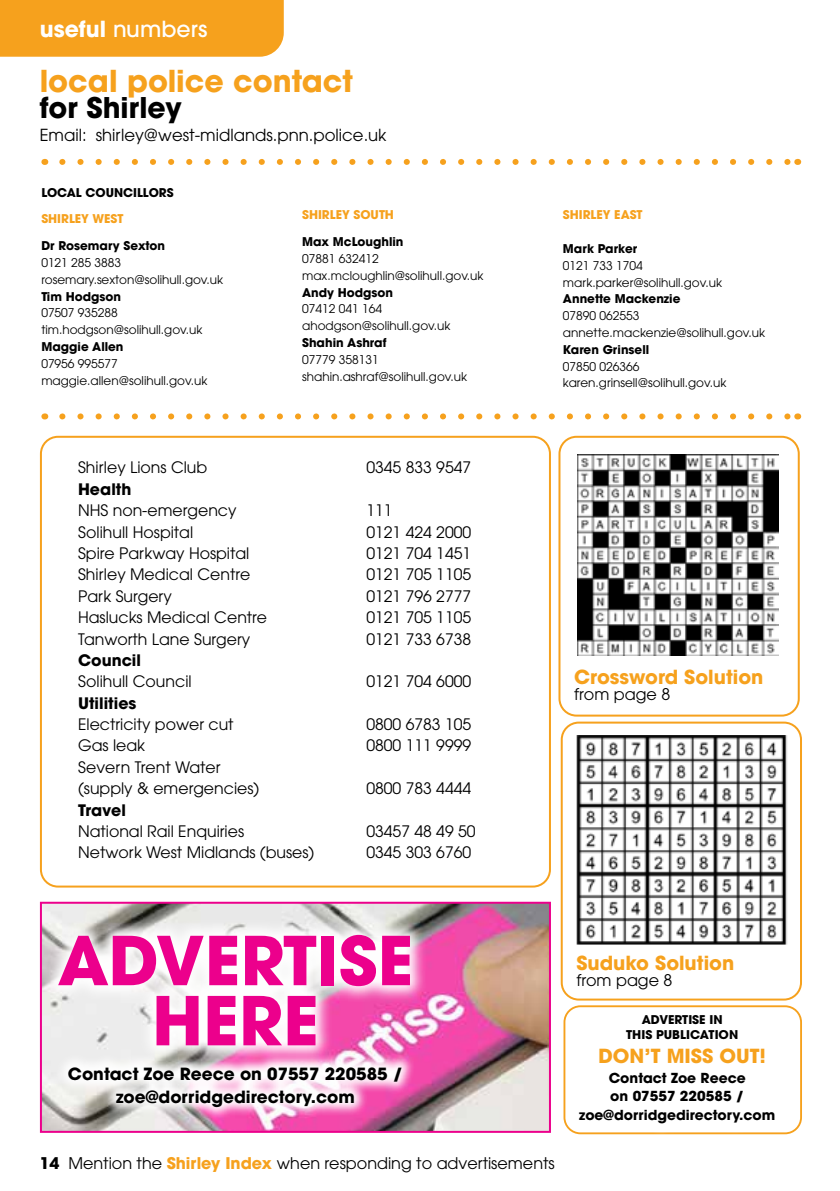
<style>
.page{position:relative;width:840px;height:1191px;background:#fff}
.page>*{position:absolute;margin:0;border:0;box-sizing:border-box;transform-origin:0 0}
.t1{font:700 66.8px/60.2px "ITC Avant Garde Pro";color:#ec008c;text-align:center}
.t2{font:700 30px "ITC Avant Garde Pro";color:#f6a11d}
.t3{font:700 28.4px "ITC Avant Garde Pro";color:#000}
.t4{font:500 22px "ITC Avant Garde Pro";color:#fff}
.t5{font:700 19.2px "ITC Avant Garde Pro";color:#f6a11d}
.t6{font:700 16.8px/23px "ITC Avant Garde Pro";color:#000;text-align:center}
.t7{font:16.6px "ITC Avant Garde Pro";color:#000}
.t8{font:16px "ITC Avant Garde Pro";color:#000}
.t9{font:15.8px/21.4px "ITC Avant Garde Pro";color:#000}
.t10{font:700 15.8px "ITC Avant Garde Pro";color:#000}
.t11{font:700 13.8px/18.8px "ITC Avant Garde Pro";color:#000;text-align:center}
.t12{font:12px/16.8px "ITC Avant Garde Pro";color:#000}
.t13{font:700 12px/15.6px "ITC Avant Garde Pro";color:#000;text-align:center}
.t14{font:700 12px "ITC Avant Garde Pro";color:#f6a11d}
.s1{font-weight:700}
.s2{font-weight:700;color:#f6a11d}
</style>
<div class="page">
<div style="left:0;top:0;width:283px;height:57px;background:#f6a11d"></div>
<svg style="left:62px;top:413px;width:725px;height:6px"></svg>
<svg style="left:62px;top:159px;width:725px;height:6px"></svg>
<div style="left:560px;top:721px;width:241px;height:279px;border:2px solid #f6a11d;border-radius:17px"></div>
<div style="left:558px;top:436px;width:241px;height:280px;border:2px solid #f6a11d;border-radius:17px"></div>
<img style="left:577px;top:454px;width:201px;height:202px">
<img style="left:43px;top:904px;width:504px;height:225px">
<div style="left:40px;top:901px;width:510px;height:231px;border:2px solid #ec008c"></div>
<svg style="left:41px;top:916px;width:387px;height:147px;fill:#f9f6f6"></svg>
<svg style="left:54px;top:1052px;width:361px;height:69px"></svg>
<div style="left:40px;top:436px;width:510px;height:451px;border:2px solid #f6a11d;border-radius:17px"></div>
<div style="left:563px;top:1005px;width:238px;height:129px;border:2px solid #f6a11d;border-radius:16px"></div>
<div style="left:567px;top:1060px;width:218px;height:75px;background:#fff"></div>
<img style="left:576px;top:735px;width:211px;height:209px">
<h3 class="t4" style="left:40px;top:14px;width:169px"><span class="s1">useful</span> numbers</h3>
<h2 class="t2" style="left:40px;top:61px;width:314px">local police contact</h2>
<h3 class="t3" style="left:40px;top:88px;width:143px">for Shirley</h3>
<p class="t7" style="left:40px;top:125px;width:348px">Email: shirley@west-midlands.pnn.police.uk</p>
<p class="t13" style="left:41px;top:184px;width:134px">LOCAL COUNCILLORS</p>
<p class="t14" style="left:41px;top:211px;width:83px">SHIRLEY WEST</p>
<p class="t13" style="left:41px;top:238px;width:125px">Dr Rosemary Sexton</p>
<p class="t12" style="left:41px;top:254px;width:183px">0121 285 3883 rosemary.sexton@solihull.gov.uk</p>
<p class="t13" style="left:41px;top:288px;width:81px">Tim Hodgson</p>
<p class="t12" style="left:41px;top:304px;width:162px">07507 935288 tim.hodgson@solihull.gov.uk</p>
<p class="t13" style="left:41px;top:339px;width:84px">Maggie Allen</p>
<p class="t12" style="left:41px;top:355px;width:167px">07956 995577 maggie.allen@solihull.gov.uk</p>
<p class="t14" style="left:302px;top:207px;width:93px">SHIRLEY SOUTH</p>
<p class="t13" style="left:302px;top:234px;width:103px">Max McLoughlin</p>
<p class="t12" style="left:302px;top:250px;width:183px">07881 632412 max.mcloughlin@solihull.gov.uk</p>
<p class="t13" style="left:302px;top:284px;width:92px">Andy Hodgson</p>
<p class="t12" style="left:302px;top:300px;width:150px">07412 041 164 ahodgson@solihull.gov.uk</p>
<p class="t13" style="left:302px;top:335px;width:86px">Shahin Ashraf</p>
<p class="t12" style="left:302px;top:351px;width:166px">07779 358131 shahin.ashraf@solihull.gov.uk</p>
<p class="t9" style="left:78px;top:457px;width:131px">Shirley Lions Club</p>
<p class="t9" style="left:366px;top:457px;width:106px">0345 833 9547</p>
<p class="t10" style="left:78px;top:478px;width:55px">Health</p>
<p class="t9" style="left:78px;top:499px;width:160px">NHS non-emergency</p>
<p class="t9" style="left:366px;top:499px;width:28px">111</p>
<p class="t9" style="left:78px;top:521px;width:116px">Solihull Hospital</p>
<p class="t9" style="left:366px;top:521px;width:106px">0121 424 2000</p>
<p class="t9" style="left:78px;top:542px;width:173px">Spire Parkway Hospital</p>
<p class="t9" style="left:366px;top:542px;width:106px">0121 704 1451</p>
<p class="t9" style="left:78px;top:563px;width:173px">Shirley Medical Centre</p>
<p class="t9" style="left:366px;top:563px;width:106px">0121 705 1105</p>
<p class="t9" style="left:78px;top:585px;width:95px">Park Surgery</p>
<p class="t9" style="left:366px;top:585px;width:106px">0121 796 2777</p>
<p class="t9" style="left:78px;top:606px;width:190px">Haslucks Medical Centre</p>
<p class="t9" style="left:366px;top:606px;width:106px">0121 705 1105</p>
<p class="t9" style="left:78px;top:628px;width:174px">Tanworth Lane Surgery</p>
<p class="t9" style="left:366px;top:628px;width:106px">0121 733 6738</p>
<p class="t10" style="left:78px;top:649px;width:64px">Council</p>
<p class="t9" style="left:78px;top:670px;width:115px">Solihull Council</p>
<p class="t9" style="left:366px;top:670px;width:106px">0121 704 6000</p>
<p class="t10" style="left:78px;top:692px;width:60px">Utilities</p>
<p class="t9" style="left:78px;top:713px;width:157px">Electricity power cut</p>
<p class="t9" style="left:366px;top:713px;width:106px">0800 6783 105</p>
<p class="t9" style="left:78px;top:734px;width:69px">Gas leak</p>
<p class="t9" style="left:366px;top:734px;width:106px">0800 111 9999</p>
<p class="t9" style="left:78px;top:756px;width:183px">Severn Trent Water (supply &amp; emergencies)</p>
<p class="t9" style="left:366px;top:777px;width:106px">0800 783 4444</p>
<p class="t10" style="left:78px;top:799px;width:49px">Travel</p>
<p class="t9" style="left:78px;top:820px;width:167px">National Rail Enquiries</p>
<p class="t9" style="left:366px;top:820px;width:111px">03457 48 49 50</p>
<p class="t9" style="left:78px;top:841px;width:238px">Network West Midlands (buses)</p>
<p class="t9" style="left:366px;top:841px;width:106px">0345 303 6760</p>
<p class="t14" style="left:562px;top:207px;width:81px">SHIRLEY EAST</p>
<p class="t13" style="left:562px;top:240px;width:76px">Mark Parker</p>
<p class="t12" style="left:562px;top:257px;width:160px">0121 733 1704 mark.parker@solihull.gov.uk</p>
<p class="t13" style="left:562px;top:291px;width:119px">Annette Mackenzie</p>
<p class="t12" style="left:562px;top:307px;width:203px">07890 062553 annette.mackenzie@solihull.gov.uk</p>
<p class="t13" style="left:562px;top:341px;width:88px">Karen Grinsell</p>
<p class="t12" style="left:562px;top:357px;width:165px">07850 026366 karen.grinsell@solihull.gov.uk</p>
<p class="t5" style="left:574px;top:664px;width:191px">Crossword Solution</p>
<p class="t8" style="left:574px;top:684px;width:97px">from page 8</p>
<h1 class="t1" style="left:57px;top:929px;width:357px">ADVERTISE<br>HERE</h1>
<p class="t6" style="left:68px;top:1062px;width:336px">Contact Zoe Reece on 07557 220585 / zoe@dorridgedirectory.com</p>
<p class="t8" style="left:40px;top:1152px;width:516px"><span class="s1">14</span> Mention the <span class="s2">Shirley Index</span> when responding to advertisements</p>
<p class="t5" style="left:576px;top:949px;width:159px">Suduko Solution</p>
<p class="t8" style="left:576px;top:970px;width:97px">from page 8</p>
<p class="t13" style="left:625px;top:1011px;width:113px">ADVERTISE IN<br>THIS PUBLICATION</p>
<p class="t5" style="left:598px;top:1043px;width:169px">DON’T MISS OUT!</p>
<p class="t11" style="left:579px;top:1067px;width:197px">Contact Zoe Reece<br>on 07557 220585 / zoe@dorridgedirectory.com</p>
</div>
